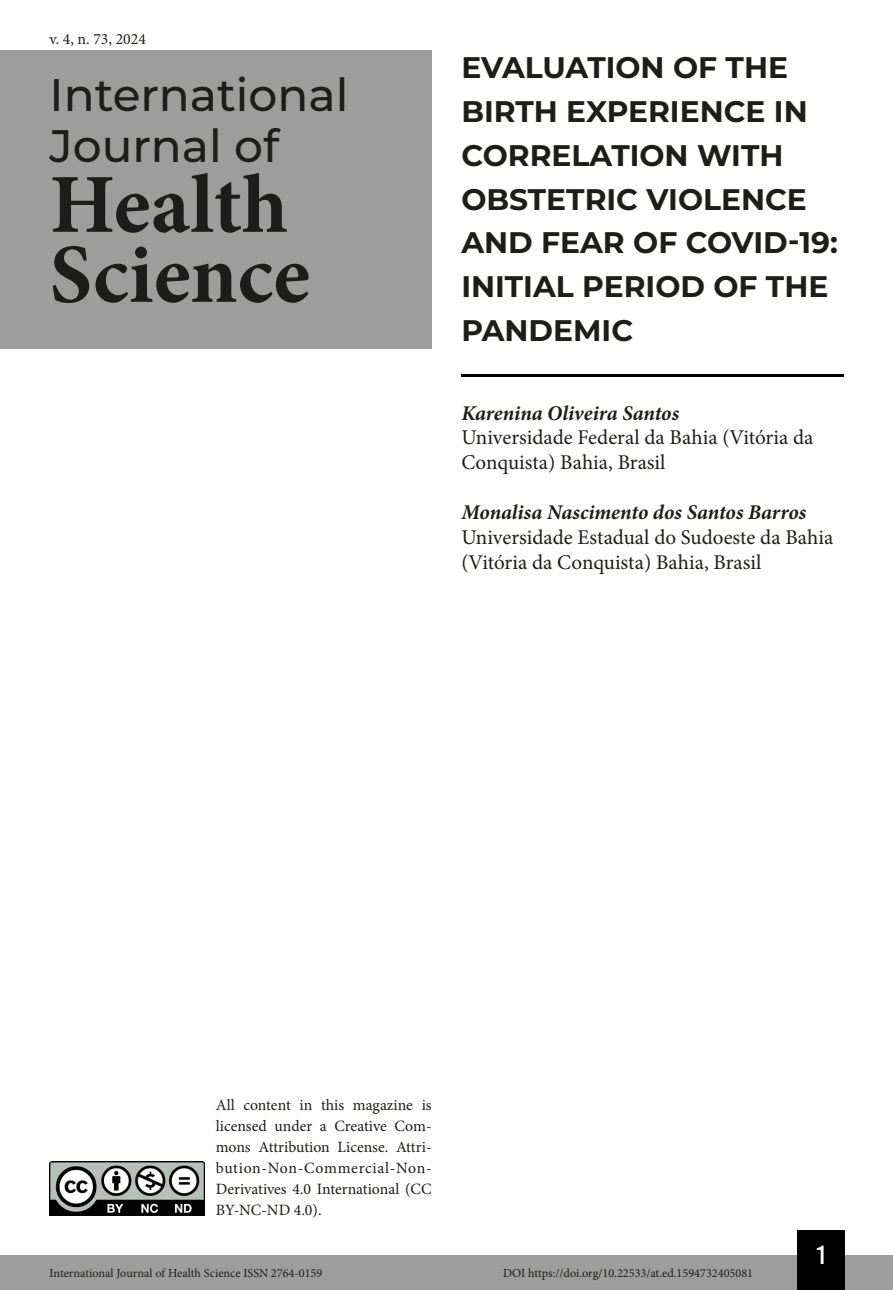
<style>
.page{position:relative;width:893px;height:1290px;background:#fff}
.page>*{position:absolute;margin:0;border:0;box-sizing:border-box;transform-origin:0 0}
.t1{font:700 84px/70px "Minion Pro";color:#1d1d1b}
.t2{font:500 45.5px/50.8px "Montserrat";color:#1d1d1b}
.Título_Artigo{font:700 29.75px/43.8px "Montserrat";color:#1d1d1b}
.t3{font:26.25px "Bebas Kai";color:#fff}
.Infos_autor{font:21px/24.5px "Minion Pro";color:#1d1d1b}
.Autor{font:italic 700 21px "Minion Pro";letter-spacing:-.005em;color:#1d1d1b}
.t4{font:15.75px/21px "Minion Pro";color:#1d1d1b;text-align:justify}
.t5{font:12.25px "Minion Pro";color:#1d1d1b}
</style>
<div class="page">
<div style="left:0;top:1255px;width:893px;height:35px;background:#9d9d9d"></div>
<div style="left:797px;top:1230px;width:48px;height:60px;background:#000"></div>
<img style="left:50px;top:1161px;width:154px;height:54px">
<div style="left:0;top:50px;width:432px;height:298px;background:#9d9d9d"></div>
<hr style="left:461px;top:375px;width:382px;height:2px;background:#000">
<p class="t4" style="left:50px;top:28px;width:98px">v. 4, n. 73, 2024</p>
<h2 class="t2" style="left:50px;top:68px;width:300px">International<br>Journal of</h2>
<h1 class="t1" style="left:50px;top:169px;width:262px">Health<br>Science</h1>
<p class="Título_Artigo" style="left:461px;top:44px;width:378px">EVALUATION OF THE<br>BIRTH EXPERIENCE IN<br>CORRELATION WITH<br>OBSTETRIC VIOLENCE<br>AND FEAR OF COVID-19:<br>INITIAL PERIOD OF THE<br>PANDEMIC</p>
<p class="Autor" style="left:461px;top:398px;width:219px">Karenina Oliveira Santos</p>
<p class="Infos_autor" style="left:461px;top:425px;width:354px">Universidade Federal da Bahia (Vitória da<br>Conquista) Bahia, Brasil</p>
<p class="Autor" style="left:461px;top:498px;width:346px">Monalisa Nascimento dos Santos Barros</p>
<p class="Infos_autor" style="left:461px;top:525px;width:373px">Universidade Estadual do Sudoeste da Bahia (Vitória da Conquista) Bahia, Brasil</p>
<p class="t4" style="left:216px;top:1095px;width:217px">All content in this magazine is licensed under a Creative Com&shy;mons Attribution License. Attri&shy;bution-Non-Commercial-Non-Derivatives 4.0 International (CC BY-NC-ND 4.0).</p>
<h3 class="t3" style="left:817px;top:1241px;width:10px">1</h3>
<p class="t5" style="left:50px;top:1265px;width:274px">International Journal of Health Science ISSN 2764-0159</p>
<p class="t5" style="left:503px;top:1265px;width:252px">DOI https://doi.org/10.22533/at.ed.1594732405081</p>
</div>
